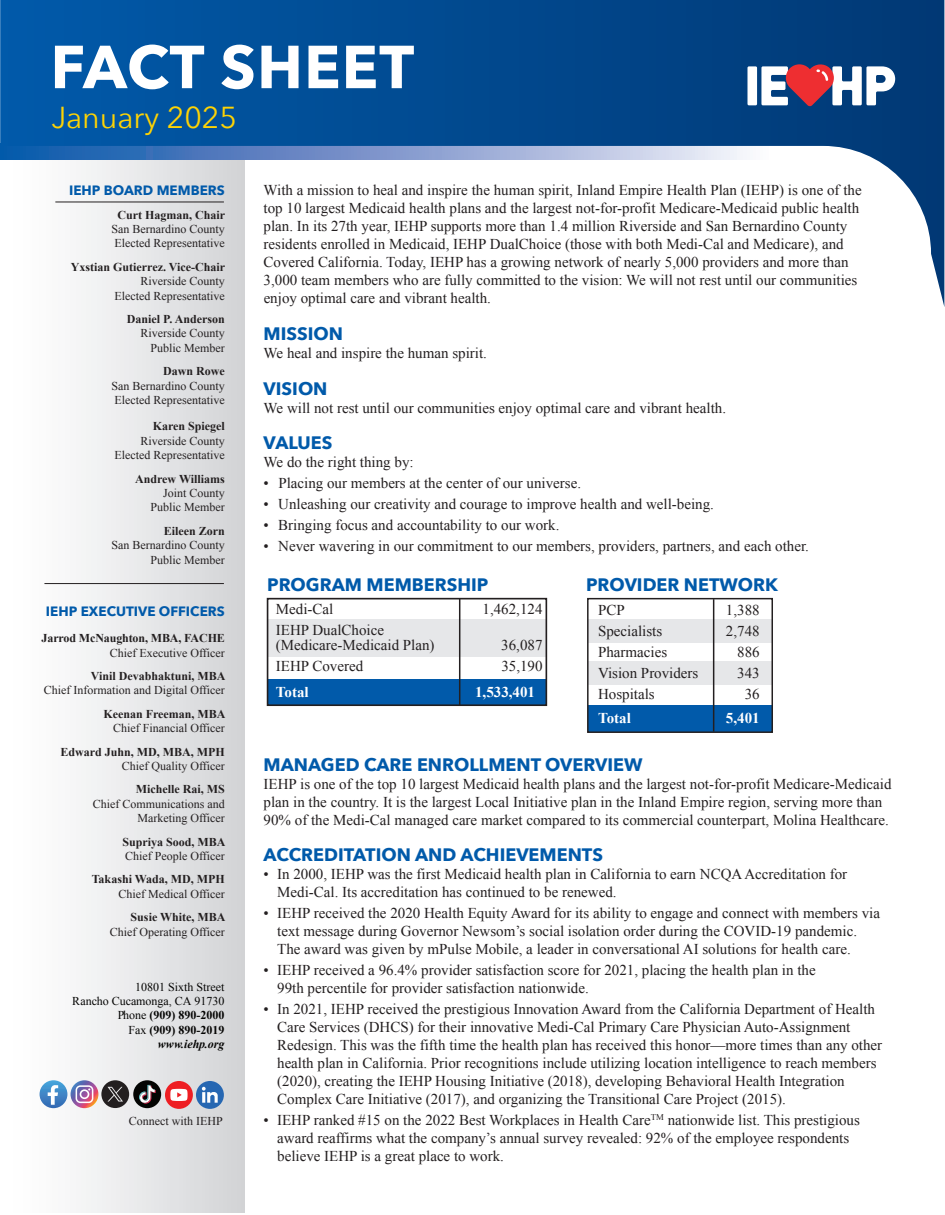
<style>
.page{position:relative;width:945px;height:1215px;background:#fff}
.page>*{position:absolute;margin:0;border:0;box-sizing:border-box;transform-origin:0 0}
.t1{font:700 60px "Avenir Next";letter-spacing:.02em;color:#fff}
.t2{font:30.3px "Avenir Next";color:#fed304}
.t3{font:700 18px "Avenir Next";color:#015aaa}
.t4{font:15px/18px "Times New Roman";color:#231f20}
.t5{font:700 15px "Times New Roman";color:#fff}
.t6{font:700 13.5px "Avenir Next";color:#015aaa}
.t7{font:12px/14.4px "Times New Roman";color:#231f20;text-align:right}
.t8{font:700 12px "Times New Roman";color:#231f20}
.t9{font:12px/14.4px "Times New Roman";color:#050504;text-align:right}
.s1{font-weight:700}
.s2{font-weight:700;font-style:italic}
</style>
<div class="page">
<div style="left:588px;top:619px;width:184px;height:24px;background:#e6e7e9"></div>
<div style="left:588px;top:661px;width:184px;height:24px;background:#e6e7e9"></div>
<div style="left:588px;top:706px;width:184px;height:26px;background:#015aaa"></div>
<div style="left:267px;top:680px;width:279px;height:26px;background:#015aaa"></div>
<div style="left:267px;top:620px;width:279px;height:37px;background:#e6e7e9"></div>
<div style="left:4px;top:155px;width:240px;height:1057px;background:linear-gradient(to right,#fff,#d4d5d7)"></div>
<svg style="left:0;top:0;width:944px;height:307px"></svg>
<div style="left:748px;top:66px;width:9px;height:39px;background:#fff"></div>
<svg style="left:761px;top:63px;width:134px;height:44px"></svg>
<hr style="left:55px;top:202px;width:169px;height:1px;background:#231f20">
<hr style="left:44px;top:583px;width:180px;height:1px;background:#231f20">
<div style="left:587px;top:598px;width:186px;height:135px;border:1px solid #231f20"></div>
<hr style="left:459px;top:599px;width:1px;height:106px;background:#231f20">
<hr style="left:713px;top:599px;width:1px;height:133px;background:#231f20">
<svg style="left:40px;top:1080px;width:27px;height:28px"></svg>
<svg style="left:48px;top:1085px;width:10px;height:20px"></svg>
<svg style="left:71px;top:1080px;width:27px;height:28px"></svg>
<svg style="left:76px;top:1085px;width:17px;height:18px"></svg>
<div style="left:133px;top:1080px;width:28px;height:28px;background:#040503;border-radius:50%"></div>
<svg style="left:139px;top:1085px;width:17px;height:19px"></svg>
<div style="left:196px;top:1081px;width:28px;height:28px;background:#2667b2;border-radius:50%"></div>
<svg style="left:202px;top:1087px;width:16px;height:16px"></svg>
<div style="left:165px;top:1081px;width:28px;height:28px;background:#ee1e23;border-radius:50%"></div>
<svg style="left:170px;top:1089px;width:18px;height:12px"></svg>
<svg style="left:101px;top:1080px;width:28px;height:28px"></svg>
<div style="left:267px;top:598px;width:280px;height:108px;border:2px solid #231f20"></div>
<h1 class="t1" style="left:51px;top:15px;width:365px">FACT SHEET</h1>
<h2 class="t2" style="left:51px;top:92px;width:187px">January 2025</h2>
<p class="t6" style="left:69px;top:179px;width:157px">IEHP BOARD MEMBERS</p>
<p class="t8" style="left:117px;top:206px;width:109px">Curt Hagman, Chair</p>
<p class="t7" style="left:111px;top:222px;width:115px;text-align:left">San Bernardino County<br>Elected Representative</p>
<p class="t8" style="left:71px;top:259px;width:156px">Yxstian Gutierrez. Vice-Chair</p>
<p class="t7" style="left:115px;top:274px;width:112px">Riverside County<br>Elected Representative</p>
<p class="t8" style="left:127px;top:311px;width:99px">Daniel P. Anderson</p>
<p class="t7" style="left:140px;top:326px;width:86px">Riverside County<br>Public Member</p>
<p class="t8" style="left:163px;top:363px;width:63px">Dawn Rowe</p>
<p class="t7" style="left:111px;top:378px;width:115px;text-align:left">San Bernardino County<br>Elected Representative</p>
<p class="t8" style="left:153px;top:418px;width:74px">Karen Spiegel</p>
<p class="t7" style="left:115px;top:433px;width:112px">Riverside County<br>Elected Representative</p>
<p class="t8" style="left:135px;top:470px;width:91px">Andrew Williams</p>
<p class="t7" style="left:150px;top:486px;width:76px">Joint County<br>Public Member</p>
<p class="t8" style="left:164px;top:523px;width:63px">Eileen Zorn</p>
<p class="t7" style="left:111px;top:538px;width:115px">San Bernardino County<br>Public Member</p>
<p class="t6" style="left:46px;top:599px;width:180px">IEHP EXECUTIVE OFFICERS</p>
<p class="t8" style="left:42px;top:630px;width:185px">Jarrod McNaughton, MBA, FACHE</p>
<p class="t7" style="left:110px;top:645px;width:117px">Chief Executive Officer</p>
<p class="t8" style="left:91px;top:668px;width:136px">Vinil Devabhaktuni, MBA</p>
<p class="t7" style="left:44px;top:683px;width:183px">Chief Information and Digital Officer</p>
<p class="t8" style="left:103px;top:706px;width:124px">Keenan Freeman, MBA</p>
<p class="t7" style="left:113px;top:721px;width:113px">Chief Financial Officer</p>
<p class="t8" style="left:60px;top:743px;width:166px">Edward Juhn, MD, MBA, MPH</p>
<p class="t7" style="left:122px;top:759px;width:105px">Chief Quality Officer</p>
<p class="t8" style="left:136px;top:781px;width:90px">Michelle Rai, MS</p>
<p class="t7" style="left:93px;top:796px;width:133px">Chief Communications and<br>Marketing Officer</p>
<p class="t8" style="left:122px;top:833px;width:105px">Supriya Sood, MBA</p>
<p class="t7" style="left:125px;top:849px;width:101px">Chief People Officer</p>
<p class="t8" style="left:92px;top:871px;width:135px">Takashi Wada, MD, MPH</p>
<p class="t7" style="left:118px;top:886px;width:108px">Chief Medical Officer</p>
<p class="t8" style="left:131px;top:909px;width:96px">Susie White, MBA</p>
<p class="t7" style="left:110px;top:924px;width:117px">Chief Operating Officer</p>
<p class="t9" style="left:72px;top:979px;width:154px">10801 Sixth Street<br>Rancho Cucamonga, CA 91730<br>Phone <span class="s1">(909) 890-2000<br></span>Fax <span class="s1">(909) 890-2019 </span><span class="s2">www.iehp.org</span></p>
<p class="t7" style="left:129px;top:1114px;width:95px">Connect with IEHP</p>
<p class="t4" style="left:264px;top:181px;width:600px">With a mission to heal and inspire the human spirit, Inland Empire Health Plan (IEHP) is one of the top 10 largest Medicaid health plans and the largest not-for-profit Medicare-Medicaid public health plan. In its 27th year, IEHP supports more than 1.4 million Riverside and San Bernardino County residents enrolled in Medicaid, IEHP DualChoice (those with both Medi-Cal and Medicare), and Covered California. Today, IEHP has a growing network of nearly 5,000 providers and more than 3,000 team members who are fully committed to the vision: We will not rest until our communities enjoy optimal care and vibrant health.</p>
<p class="t3" style="left:264px;top:318px;width:81px">MISSION</p>
<p class="t4" style="left:264px;top:344px;width:225px">We heal and inspire the human spirit.</p>
<p class="t3" style="left:264px;top:373px;width:65px">VISION</p>
<p class="t4" style="left:264px;top:398px;width:464px">We will not rest until our communities enjoy optimal care and vibrant health.</p>
<p class="t3" style="left:264px;top:427px;width:70px">VALUES</p>
<p class="t4" style="left:264px;top:453px;width:152px">We do the right thing by:</p>
<p class="t4" style="left:264px;top:474px;width:319px">• Placing our members at the center of our universe.</p>
<p class="t4" style="left:264px;top:495px;width:452px">• Unleashing our creativity and courage to improve health and well-being.</p>
<p class="t4" style="left:264px;top:516px;width:297px">• Bringing focus and accountability to our work.</p>
<p class="t4" style="left:264px;top:537px;width:547px">• Never wavering in our commitment to our members, providers, partners, and each other.</p>
<p class="t3" style="left:267px;top:569px;width:223px">PROGRAM MEMBERSHIP</p>
<p class="t3" style="left:586px;top:569px;width:193px">PROVIDER NETWORK</p>
<p class="t4" style="left:276px;top:600px;width:59px">Medi-Cal</p>
<p class="t4" style="left:483px;top:600px;width:61px">1,462,124</p>
<p class="t4" style="left:276px;top:623px;width:160px;line-height:15px">IEHP DualChoice (Medicare-Medicaid Plan)</p>
<p class="t4" style="left:598px;top:600px;width:28px">PCP</p>
<p class="t4" style="left:726px;top:600px;width:35px">1,388</p>
<p class="t4" style="left:598px;top:621px;width:66px">Specialists</p>
<p class="t4" style="left:726px;top:621px;width:35px">2,748</p>
<p class="t4" style="left:598px;top:642px;width:71px">Pharmacies</p>
<p class="t4" style="left:737px;top:642px;width:24px">886</p>
<p class="t4" style="left:598px;top:663px;width:102px">Vision Providers</p>
<p class="t4" style="left:737px;top:663px;width:24px">343</p>
<p class="t4" style="left:598px;top:684px;width:58px">Hospitals</p>
<p class="t4" style="left:745px;top:684px;width:16px">36</p>
<p class="t5" style="left:598px;top:707px;width:34px">Total</p>
<p class="t5" style="left:726px;top:707px;width:35px">5,401</p>
<p class="t4" style="left:501px;top:636px;width:43px">36,087</p>
<p class="t4" style="left:276px;top:657px;width:89px">IEHP Covered</p>
<p class="t4" style="left:501px;top:657px;width:43px">35,190</p>
<p class="t5" style="left:276px;top:681px;width:34px">Total</p>
<p class="t5" style="left:475px;top:681px;width:61px">1,533,401</p>
<p class="t3" style="left:264px;top:749px;width:380px">MANAGED CARE ENROLLMENT OVERVIEW</p>
<p class="t4" style="left:264px;top:775px;width:629px">IEHP is one of the top 10 largest Medicaid health plans and the largest not-for-profit Medicare-Medicaid plan in the country. It is the largest Local Initiative plan in the Inland Empire region, serving more than<br>90% of the Medi-Cal managed care market compared to its commercial counterpart, Molina Healthcare.</p>
<p class="t3" style="left:264px;top:840px;width:341px">ACCREDITATION AND ACHIEVEMENTS</p>
<p class="t4" style="left:277px;top:865px;width:572px;text-indent:-14px">• In 2000, IEHP was the first Medicaid health plan in California to earn NCQAAccreditation for<br>Medi-Cal. Its accreditation has continued to be renewed.</p>
<p class="t4" style="left:277px;top:904px;width:604px;text-indent:-14px">• IEHP received the 2020 Health Equity Award for its ability to engage and connect with members via text message during Governor Newsom’s social isolation order during the COVID-19 pandemic.<br>The award was given by mPulse Mobile, a leader in conversational AI solutions for health care.</p>
<p class="t4" style="left:277px;top:961px;width:540px;text-indent:-14px">• IEHP received a 96.4% provider satisfaction score for 2021, placing the health plan in the<br>99th percentile for provider satisfaction nationwide.</p>
<p class="t4" style="left:277px;top:1000px;width:607px;text-indent:-14px">• In 2021, IEHP received the prestigious Innovation Award from the California Department of Health Care Services (DHCS) for their innovative Medi-Cal Primary Care Physician Auto-Assignment Redesign. This was the fifth time the health plan has received this honor—more times than any other health plan in California. Prior recognitions include utilizing location intelligence to reach members (2020), creating the IEHP Housing Initiative (2018), developing Behavioral Health Integration Complex Care Initiative (2017), and organizing the Transitional Care Project (2015).</p>
<p class="t4" style="left:277px;top:1111px;width:584px;text-indent:-14px">• IEHP ranked #15 on the 2022 Best Workplaces in Health Care<sup>TM</sup> nationwide list. This prestigious award reaffirms what the company’s annual survey revealed: 92% of the employee respondents believe IEHP is a great place to work.</p>
</div>
